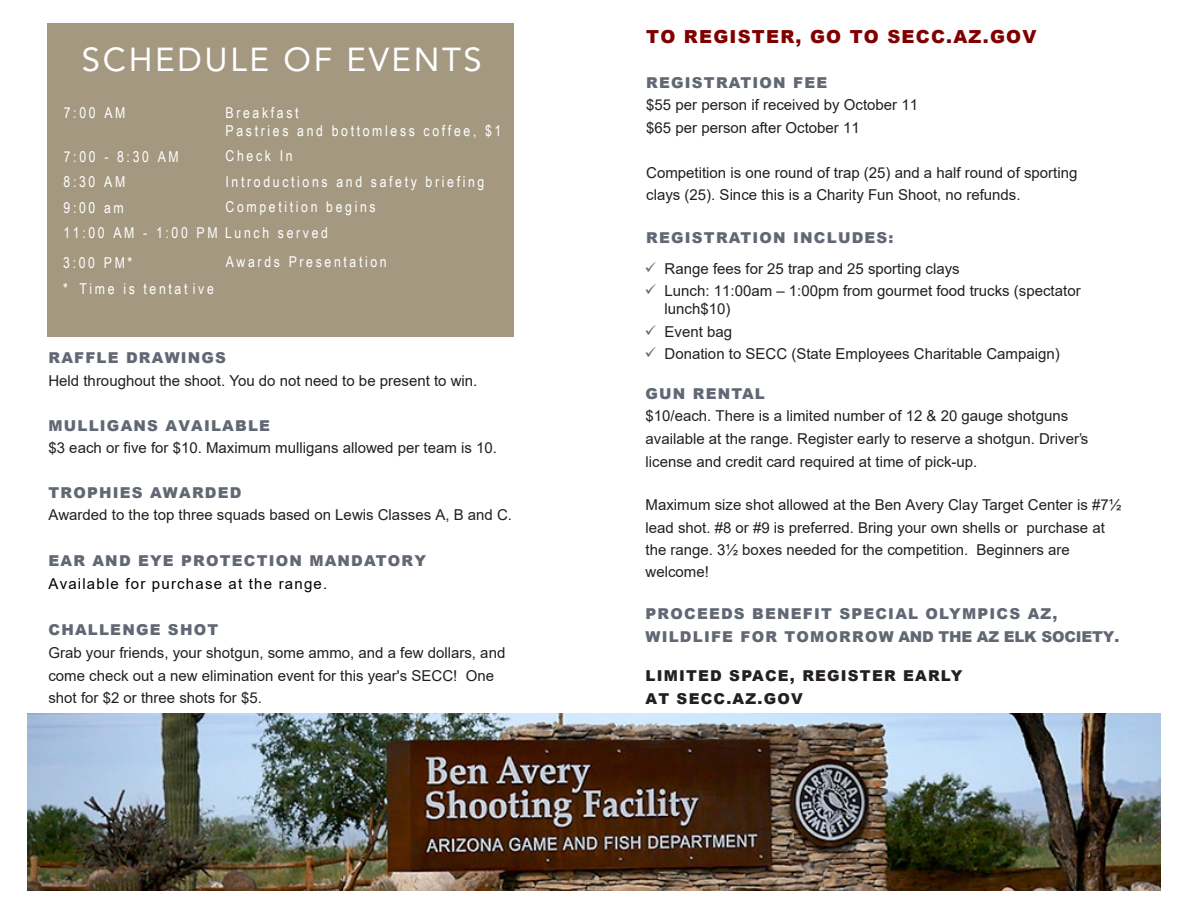
<style>
.page{position:relative;width:1188px;height:918px;background:#fff}
.page>*{position:absolute;margin:0;border:0;box-sizing:border-box;transform-origin:0 0}
.t1{font:33px "Avenir LT Std";letter-spacing:.08em;color:#fff}
.t2{font:900 18px "Arial";letter-spacing:.065em;color:#800000}
.t3{font:15px/23px "Arial";color:#231f20}
.t4{font:15px/25.5px "Arial Narrow";letter-spacing:.175em;color:#fff}
.t5{font:900 15px/23px "Arial";letter-spacing:.08em;color:#616773}
.t6{font:15px/23px "Arial";letter-spacing:.08em;color:#000}
.t7{font:900 15px/23px "Arial";letter-spacing:.08em;color:#231f20}
.t8{font:900 15px "Arial";letter-spacing:.08em;color:#636774}
.s1{font-weight:900;color:#616773}
</style>
<div class="page">
<div style="left:47px;top:24px;width:467px;height:313px;background:#a59881"></div>
<img style="left:27px;top:714px;width:1134px;height:177px">
<p class="t1" style="left:82px;top:41px;width:402px">SCHEDULE OF EVENTS</p>
<p class="t4" style="left:226px;top:103px;width:277px;line-height:18px">Breakfast<br>Pastries and bottomless coffee, $1</p>
<p class="t4" style="left:226px;top:143px;width:260px">Check In<br>Introductions and safety briefing</p>
<p class="t4" style="left:64px;top:99px;width:63px">7:00 AM</p>
<p class="t4" style="left:64px;top:143px;width:117px">7:00 - 8:30 AM<br>8:30 AM<br>9:00 am</p>
<p class="t4" style="left:63px;top:194px;width:314px;text-indent:162px">Competition begins<br>11:00 AM - 1:00 PM Lunch served</p>
<p class="t4" style="left:63px;top:250px;width:71px">3:00 PM*</p>
<p class="t4" style="left:226px;top:248px;width:163px">Awards Presentation</p>
<p class="t4" style="left:63px;top:275px;width:152px">* Time is tentat ive</p>
<p class="t2" style="left:646px;top:24px;width:392px">TO REGISTER, GO TO SECC.AZ.GOV</p>
<p class="t3" style="left:646px;top:72px;width:273px;line-height:22.2px"><span class="s1">REGISTRATION FEE<br></span>$55 per person if received by October 11 $65 per person after October 11</p>
<p class="t3" style="left:646px;top:161px;width:433px;line-height:22px">Competition is one round of trap (25) and a half round of sporting clays (25). Since this is a Charity Fun Shoot, no refunds.</p>
<p class="t5" style="left:646px;top:226px;width:249px">REGISTRATION INCLUDES:</p>
<p class="t3" style="left:665px;top:257px;width:297px">Range fees for 25 trap and 25 sporting clays</p>
<p class="t3" style="left:665px;top:282px;width:418px;line-height:18px">Lunch: 11:00am – 1:00pm from gourmet food trucks (spectator lunch$10)</p>
<p class="t3" style="left:665px;top:320px;width:69px">Event bag</p>
<p class="t8" style="left:48px;top:347px;width:179px">RAFFLE DRAWINGS</p>
<p class="t3" style="left:665px;top:342px;width:397px">Donation to SECC (State Employees Charitable Campaign)</p>
<p class="t3" style="left:48px;top:369px;width:430px">Held throughout the shoot. You do not need to be present to win.</p>
<p class="t3" style="left:48px;top:414px;width:450px"><span class="s1">MULLIGANS AVAILABLE<br></span>$3 each or five for $10. Maximum mulligans allowed per team is 10.</p>
<p class="t3" style="left:48px;top:481px;width:465px;line-height:22.4px"><span class="s1">TROPHIES AWARDED<br></span>Awarded to the top three squads based on Lewis Classes A, B and C.</p>
<p class="t6" style="left:48px;top:549px;width:379px"><span class="s1">EAR AND EYE PROTECTION MANDATORY<br></span>Available for purchase at the range.</p>
<p class="t3" style="left:48px;top:618px;width:458px"><span class="s1">CHALLENGE SHOT<br></span>Grab your friends, your shotgun, some ammo, and a few dollars, and come check out a new elimination event for this year's SECC! One shot for $2 or three shots for $5.</p>
<p class="t3" style="left:646px;top:382px;width:444px"><span class="s1">GUN RENTAL<br></span>$10/each. There is a limited number of 12 &amp; 20 gauge shotguns available at the range. Register early to reserve a shotgun. Driver’s license and credit card required at time of pick-up.</p>
<p class="t3" style="left:646px;top:494px;width:477px;line-height:22.4px">Maximum size shot allowed at the Ben Avery Clay Target Center is #7½ lead shot. #8 or #9 is preferred. Bring your own shells or purchase at the range. 3½ boxes needed for the competition. Beginners are welcome!</p>
<p class="t5" style="left:646px;top:602px;width:475px">PROCEEDS BENEFIT SPECIAL OLYMPICS AZ,<br>WILDLIFE FOR TOMORROW AND THE AZ ELK SOCIETY.</p>
<p class="t7" style="left:646px;top:663px;width:319px">LIMITED SPACE, REGISTER EARLY<br>AT SECC.AZ.GOV</p>
</div>
